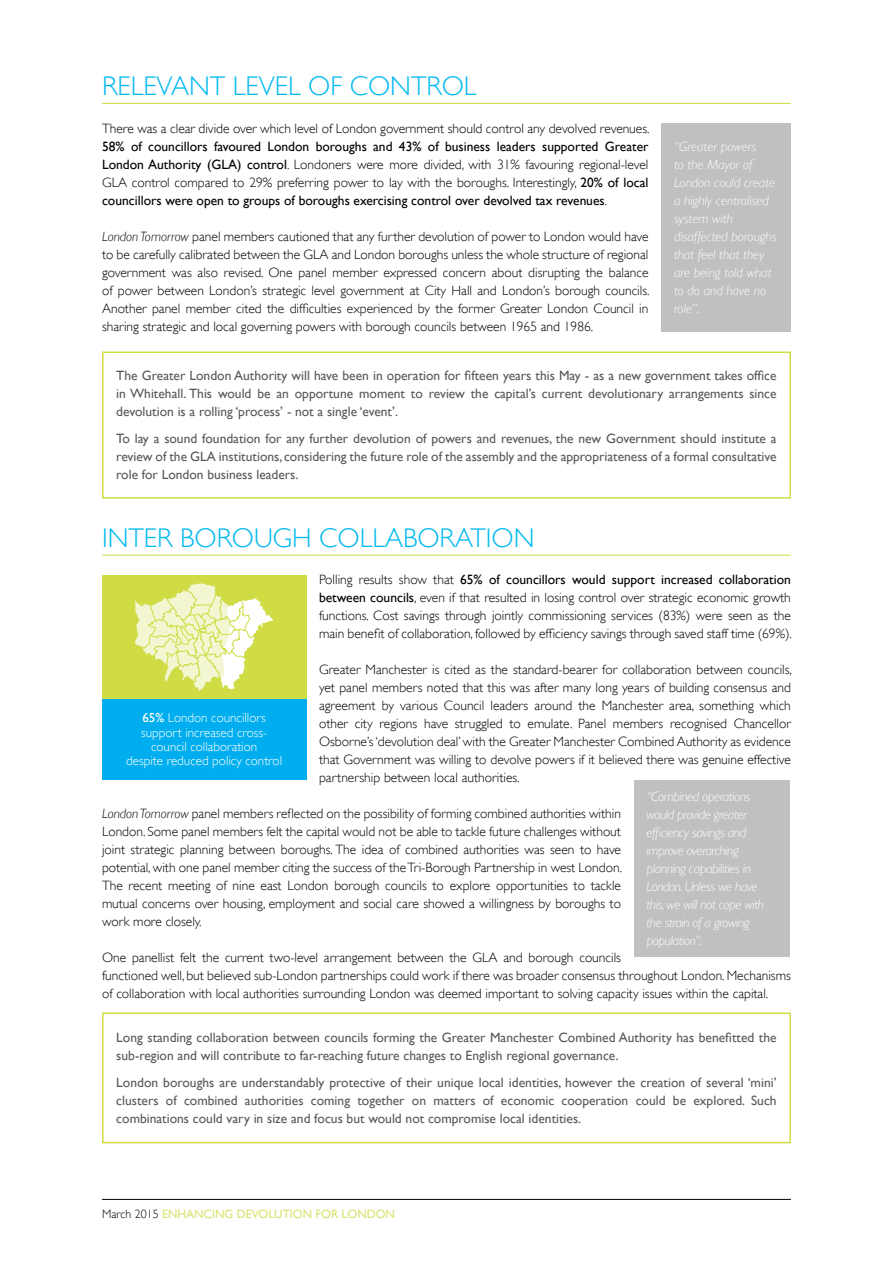
<style>
.page{position:relative;width:893px;height:1263px;background:#fff}
.page>*{position:absolute;margin:0;border:0;box-sizing:border-box;transform-origin:0 0}
.t1{font:300 27px "Gill Sans";color:#00b9f1}
.t2{font:300 13.5px/18px "Gill Sans";color:#000;text-align:justify}
.t3{font:13.5px/18px "Gill Sans";color:#58595b;text-align:justify}
.t4{font:13.5px/18px "Gill Sans";color:#000;text-align:justify}
.t5{font:italic 300 13.5px/18px "Gill Sans";letter-spacing:-.03em;color:#fff}
.t6{font:italic 300 13.5px/18px "Gill Sans";color:#fff}
.t7{font:300 13.05px/14.2px "Gill Sans";color:#fff;text-align:center}
.t8{font:12px "Gill Sans";color:#d9e36e}
.s1{font-weight:300}
.s2{font-style:italic}
.s3{font-weight:400}
.s4{font-weight:300;color:#000}
</style>
<div class="page">
<hr style="left:102px;top:1199px;width:689px;height:1px;background:#000">
<hr style="left:102px;top:103px;width:689px;height:1px;background:#cfdc44">
<hr style="left:102px;top:555px;width:689px;height:1px;background:#cfdc44">
<div style="left:102px;top:351px;width:689px;height:148px;border:2px solid #cfdc44"></div>
<div style="left:102px;top:1012px;width:689px;height:131px;border:2px solid #cfdc44"></div>
<div style="left:661px;top:123px;width:130px;height:209px;background:#c0c0c0"></div>
<div style="left:634px;top:780px;width:155px;height:177px;background:#c0c0c0"></div>
<div style="left:102px;top:575px;width:204px;height:124px;background:#cfdc44"></div>
<div style="left:102px;top:699px;width:204px;height:81px;background:#00aeef"></div>
<svg style="left:134px;top:583px;width:139px;height:109px"></svg>
<h1 class="t1" style="left:102px;top:71px;width:73px">RELEVANT</h1>
<h1 class="t1" style="left:233px;top:71px;width:137px">LEVEL OF CONT</h1>
<h1 class="t1" style="left:427px;top:71px;width:33px">ROL</h1>
<p class="t2" style="left:102px;top:119px;width:549px">There was a clear divide over which level of London government should control any devolved revenues.</p>
<p class="t4" style="left:102px;top:137px;width:548px">58% of councillors favoured London boroughs and 43% of business leaders supported Greater London Authority (GLA) control<span class="s1">. Londoners were more divided, with 31% favouring regional-level GLA control compared to 29% preferring power to lay with the boroughs. Interestingly,</span> 20% of local councillors were open to groups of boroughs exercising control over devolved tax revenues<span class="s1">.</span></p>
<p class="t2" style="left:102px;top:227px;width:548px"><span class="s2">London Tomorrow</span> panel members cautioned that any further devolution of power to London would have to be carefully calibrated between the GLA</p>
<p class="t2" style="left:102px;top:245px;width:549px;text-indent:230px">and London boroughs unless the whole structure of regional government was also revised. One panel member expressed concern about disrupting the balance of power between London’s strategic level government at City H all and London’s borough councils.<br>Another panel member cited the difficulties experienced by the former Greater London Council in sharing strategic and local governing powers with borough councils between 1965 and 1986.</p>
<p class="t6" style="left:674px;top:138px;width:104px">“Greater powers<br>to the Mayor of<br>London could create a highly centralised system with disaffected boroughs that feel that they are being told what to do and have no role”.</p>
<p class="t3" style="left:116px;top:367px;width:662px">The Greater London Authority will have been in operation for fifteen years this May - as a new government takes office in Whitehall. This would be an opportune moment to review the capital’s current devolutionary arrangements since devolution is a rolling ‘process’ - not a single ‘event’.</p>
<p class="t3" style="left:116px;top:429px;width:662px">To lay a sound foundation for any further devolution of powers and revenues, the new Government should institute a review of the GLA institutions, considering the future role of the assembly and the appropriateness of a formal consultative role for London business leaders.</p>
<h1 class="t1" style="left:102px;top:522px;width:150px">INTER BOROUGH</h1>
<h1 class="t1" style="left:319px;top:522px;width:18px">COLLA</h1>
<h1 class="t1" style="left:403px;top:522px;width:69px">BORATION</h1>
<p class="t2" style="left:319px;top:571px;width:474px">Polling results show that <span class="s3">65% of councillors would support increased collaboration between councils</span>, even if that resulted in losing control over strategic economic growth functions. Cost savings through jointly commissioning services (83%) were seen as the main benefit of collaboration, followed by efficiency savings through saved staff time (69%).</p>
<p class="t2" style="left:319px;top:661px;width:474px">Greater Manchester is cited as the standard-bearer for collaboration between councils, yet panel members noted that this was after many long years of building consensus and agreement by various Council leaders around the Manchester area, something which other city regions have struggled to emulate. Panel members recognised Chancellor Osborne’s ‘devolution deal’ with the Greater Manchester Combined Authority as evidence that Government was willing to devolve powers if it believed there was genuine effective partnership between local authorities.</p>
<p class="t2" style="left:102px;top:805px;width:522px"><span class="s2">London Tomorrow</span> panel members reflected on the possibility of forming combined authorities within London. Some panel members felt the capital would not be able to tackle future challenges without joint strategic planning between boroughs. The idea of combined authorities was seen to have potential, with one panel member citing the success of the Tri-Borough Partnership in west London.<br>The recent meeting of nine east London borough councils to explore opportunities to tackle mutual concerns over housing, employment and social care showed a willingness by boroughs to work more closely.</p>
<p class="t2" style="left:102px;top:949px;width:380px">One panellist felt the current two-level arrangement between the GLA</p>
<p class="t7" style="left:126px;top:711px;width:157px"><span class="s3">65%</span> London councillors support increased cross&shy;council collaboration<br>despite reduced policy control</p>
<p class="t5" style="left:646px;top:788px;width:119px">“Combined operations would provide greater efficiency savings and improve overarching planning capabilities in<br>London. Unless we have this, we will not cope with the strain of a growing population”.</p>
<p class="t2" style="left:102px;top:949px;width:690px;text-align:left;text-indent:401px">and borough councils<br>functioned well, but believed sub-London partnerships could work if there was broader consensus throughout London. Mechanisms of collaboration with local authorities surrounding London was deemed important to solving capacity issues within the capital.</p>
<p class="t3" style="left:116px;top:1029px;width:662px">Long standing collaboration between councils forming the Greater Manchester Combined Authority has benefitted the sub-region and will contribute to far-reaching future changes to English regional governance.</p>
<p class="t3" style="left:116px;top:1073px;width:662px">London boroughs are understandably protective of their unique local identities, however the creation of several ‘mini’ clusters of combined authorities coming together on matters of economic cooperation could be explored. Such combinations could vary in size and focus but would not compromise local identities.</p>
<p class="t8" style="left:102px;top:1207px;width:294px"><span class="s4">March 2015</span> Enhancing Devolution for London</p>
</div>
